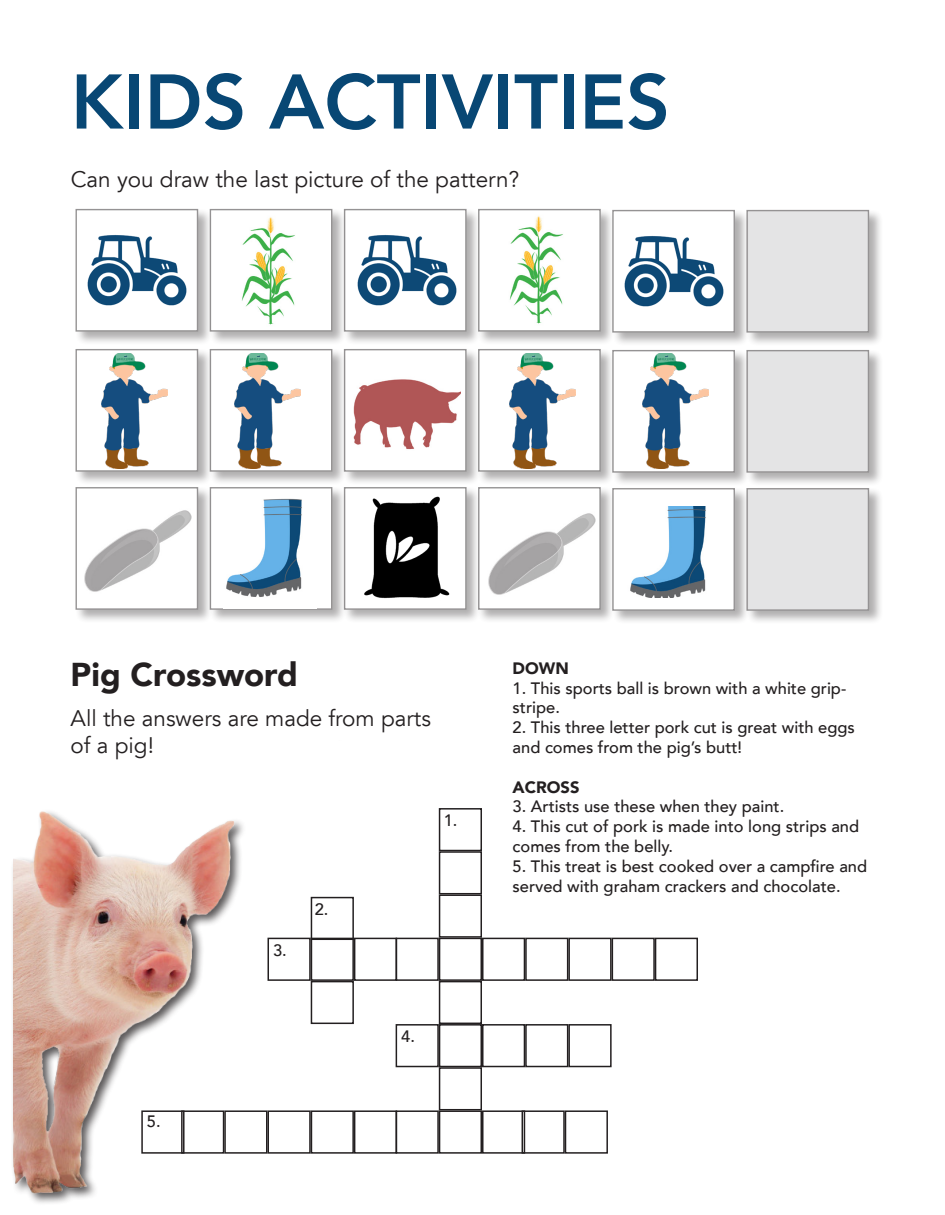
<style>
.page{position:relative;width:945px;height:1215px;background:#fff}
.page>*{position:absolute;margin:0;border:0;box-sizing:border-box;transform-origin:0 0}
.t1{font:800 76.5px "Avenir LT";color:#084774}
.t2{font:900 33px "Avenir LT";color:#231f20}
.t3{font:22.5px/27px "Avenir LT";color:#231f20}
.t4{font:500 16.5px/19.8px "Avenir LT";color:#231f20}
.t5{font:900 16.5px "Avenir LT";color:#231f20}
</style>
<div class="page">
<div style="left:343px;top:486px;width:138px;height:138px;background:#231f20;opacity:.75"></div>
<div style="left:345px;top:488px;width:121px;height:121px;background:#fff"></div>
<div style="left:209px;top:486px;width:138px;height:138px;background:#231f20;opacity:.75"></div>
<div style="left:210px;top:488px;width:122px;height:121px;background:#fff"></div>
<div style="left:74px;top:486px;width:139px;height:138px;background:#231f20;opacity:.75"></div>
<div style="left:76px;top:488px;width:122px;height:121px;background:#fff"></div>
<div style="left:745px;top:349px;width:139px;height:138px;background:#231f20;opacity:.75"></div>
<div style="left:747px;top:351px;width:121px;height:121px;background:#e4e4e5"></div>
<div style="left:477px;top:348px;width:138px;height:138px;background:#231f20;opacity:.75"></div>
<div style="left:479px;top:350px;width:121px;height:121px;background:#fff"></div>
<div style="left:343px;top:348px;width:138px;height:138px;background:#231f20;opacity:.75"></div>
<div style="left:345px;top:350px;width:121px;height:121px;background:#fff"></div>
<div style="left:209px;top:348px;width:138px;height:138px;background:#231f20;opacity:.75"></div>
<div style="left:210px;top:350px;width:122px;height:121px;background:#fff"></div>
<div style="left:74px;top:348px;width:139px;height:138px;background:#231f20;opacity:.75"></div>
<div style="left:76px;top:350px;width:122px;height:121px;background:#fff"></div>
<div style="left:745px;top:209px;width:139px;height:138px;background:#231f20;opacity:.75"></div>
<div style="left:747px;top:211px;width:121px;height:121px;background:#e4e4e5"></div>
<div style="left:477px;top:208px;width:138px;height:138px;background:#231f20;opacity:.75"></div>
<div style="left:479px;top:210px;width:121px;height:121px;background:#fff"></div>
<div style="left:343px;top:208px;width:138px;height:138px;background:#231f20;opacity:.75"></div>
<div style="left:345px;top:210px;width:121px;height:121px;background:#fff"></div>
<div style="left:745px;top:487px;width:139px;height:138px;background:#231f20;opacity:.75"></div>
<div style="left:747px;top:489px;width:121px;height:121px;background:#e4e4e5"></div>
<div style="left:477px;top:486px;width:138px;height:138px;background:#231f20;opacity:.75"></div>
<div style="left:479px;top:488px;width:121px;height:121px;background:#fff"></div>
<div style="left:209px;top:208px;width:138px;height:138px;background:#231f20;opacity:.75"></div>
<div style="left:210px;top:210px;width:122px;height:121px;background:#fff"></div>
<div style="left:74px;top:208px;width:139px;height:138px;background:#231f20;opacity:.75"></div>
<div style="left:76px;top:210px;width:122px;height:121px;background:#fff"></div>
<img style="left:14px;top:811px;width:350px;height:392px">
<div style="left:181px;top:1110px;width:43px;height:44px;border:2px solid #231f20"></div>
<div style="left:224px;top:1110px;width:44px;height:44px;border:2px solid #231f20"></div>
<div style="left:268px;top:1110px;width:43px;height:44px;border:2px solid #231f20"></div>
<div style="left:311px;top:1110px;width:43px;height:44px;border:2px solid #231f20"></div>
<div style="left:354px;top:1110px;width:43px;height:44px;border:2px solid #231f20"></div>
<div style="left:396px;top:1110px;width:43px;height:44px;border:2px solid #231f20"></div>
<div style="left:565px;top:1110px;width:43px;height:44px;border:2px solid #231f20"></div>
<div style="left:522px;top:1110px;width:43px;height:44px;border:2px solid #231f20"></div>
<div style="left:482px;top:1110px;width:43px;height:44px;border:2px solid #231f20"></div>
<div style="left:568px;top:1024px;width:44px;height:43px;border:2px solid #231f20"></div>
<div style="left:525px;top:1024px;width:43px;height:43px;border:2px solid #231f20"></div>
<div style="left:482px;top:1024px;width:43px;height:43px;border:2px solid #231f20"></div>
<div style="left:396px;top:1024px;width:43px;height:43px;border:2px solid #231f20"></div>
<div style="left:311px;top:981px;width:43px;height:43px;border:2px solid #231f20"></div>
<div style="left:311px;top:897px;width:43px;height:43px;border:2px solid #231f20"></div>
<div style="left:655px;top:938px;width:43px;height:43px;border:2px solid #231f20"></div>
<div style="left:612px;top:938px;width:43px;height:43px;border:2px solid #231f20"></div>
<div style="left:568px;top:938px;width:44px;height:43px;border:2px solid #231f20"></div>
<div style="left:525px;top:938px;width:43px;height:43px;border:2px solid #231f20"></div>
<div style="left:482px;top:938px;width:43px;height:43px;border:2px solid #231f20"></div>
<div style="left:396px;top:938px;width:43px;height:43px;border:2px solid #231f20"></div>
<div style="left:354px;top:938px;width:43px;height:43px;border:2px solid #231f20"></div>
<div style="left:311px;top:938px;width:43px;height:43px;border:2px solid #231f20"></div>
<div style="left:268px;top:938px;width:43px;height:43px;border:2px solid #231f20"></div>
<div style="left:439px;top:1110px;width:43px;height:44px;border:2px solid #231f20"></div>
<div style="left:439px;top:1067px;width:43px;height:43px;border:2px solid #231f20"></div>
<div style="left:439px;top:1024px;width:43px;height:43px;border:2px solid #231f20"></div>
<div style="left:439px;top:981px;width:43px;height:43px;border:2px solid #231f20"></div>
<div style="left:439px;top:938px;width:43px;height:43px;border:2px solid #231f20"></div>
<div style="left:439px;top:894px;width:43px;height:44px;border:2px solid #231f20"></div>
<div style="left:439px;top:851px;width:43px;height:43px;border:2px solid #231f20"></div>
<div style="left:439px;top:808px;width:43px;height:43px;border:2px solid #231f20"></div>
<div style="left:141px;top:1110px;width:44px;height:44px;border:2px solid #231f20"></div>
<img style="left:87px;top:235px;width:100px;height:71px">
<img style="left:241px;top:217px;width:54px;height:108px">
<img style="left:357px;top:235px;width:100px;height:71px">
<img style="left:509px;top:216px;width:54px;height:108px">
<img style="left:102px;top:354px;width:66px;height:115px">
<img style="left:353px;top:379px;width:108px;height:71px">
<img style="left:235px;top:354px;width:66px;height:115px">
<img style="left:226px;top:498px;width:76px;height:99px">
<img style="left:84px;top:510px;width:107px;height:82px">
<img style="left:358px;top:496px;width:100px;height:120px">
<img style="left:488px;top:513px;width:107px;height:82px">
<div style="left:611px;top:349px;width:138px;height:138px;background:#231f20;opacity:.75"></div>
<div style="left:613px;top:351px;width:121px;height:121px;background:#fff"></div>
<div style="left:611px;top:209px;width:138px;height:138px;background:#231f20;opacity:.75"></div>
<div style="left:613px;top:211px;width:121px;height:121px;background:#fff"></div>
<div style="left:611px;top:487px;width:138px;height:138px;background:#231f20;opacity:.75"></div>
<div style="left:613px;top:489px;width:121px;height:121px;background:#fff"></div>
<img style="left:624px;top:236px;width:100px;height:71px">
<img style="left:630px;top:506px;width:76px;height:92px">
<img style="left:510px;top:354px;width:66px;height:115px">
<img style="left:643px;top:354px;width:66px;height:115px">
<p class="t1" style="left:71px;top:57px;width:601px">KIDS ACTIVITIES</p>
<p class="t3" style="left:71px;top:166px;width:450px">Can you draw the last picture of the pattern?</p>
<p class="t2" style="left:71px;top:655px;width:229px">Pig Crossword</p>
<p class="t3" style="left:71px;top:705px;width:362px">All the answers are made from parts of a pig!</p>
<p class="t4" style="left:444px;top:811px;width:15px">1.</p>
<p class="t4" style="left:147px;top:1112px;width:15px">5.</p>
<p class="t4" style="left:273px;top:940px;width:15px">3.</p>
<p class="t4" style="left:315px;top:899px;width:15px">2.</p>
<p class="t4" style="left:401px;top:1027px;width:15px">4.</p>
<p class="t5" style="left:513px;top:658px;width:58px">DOWN</p>
<p class="t4" style="left:513px;top:679px;width:335px">1. This sports ball is brown with a white grip&shy;stripe.</p>
<p class="t4" style="left:513px;top:718px;width:344px">2. This three letter pork cut is great with eggs and comes from the pig’s butt!</p>
<p class="t5" style="left:513px;top:777px;width:68px">ACROSS</p>
<p class="t4" style="left:513px;top:797px;width:273px">3. Artists use these when they paint.</p>
<p class="t4" style="left:513px;top:817px;width:348px">4. This cut of pork is made into long strips and comes from the belly.</p>
<p class="t4" style="left:513px;top:857px;width:356px">5. This treat is best cooked over a campfire and served with graham crackers and chocolate.</p>
</div>
